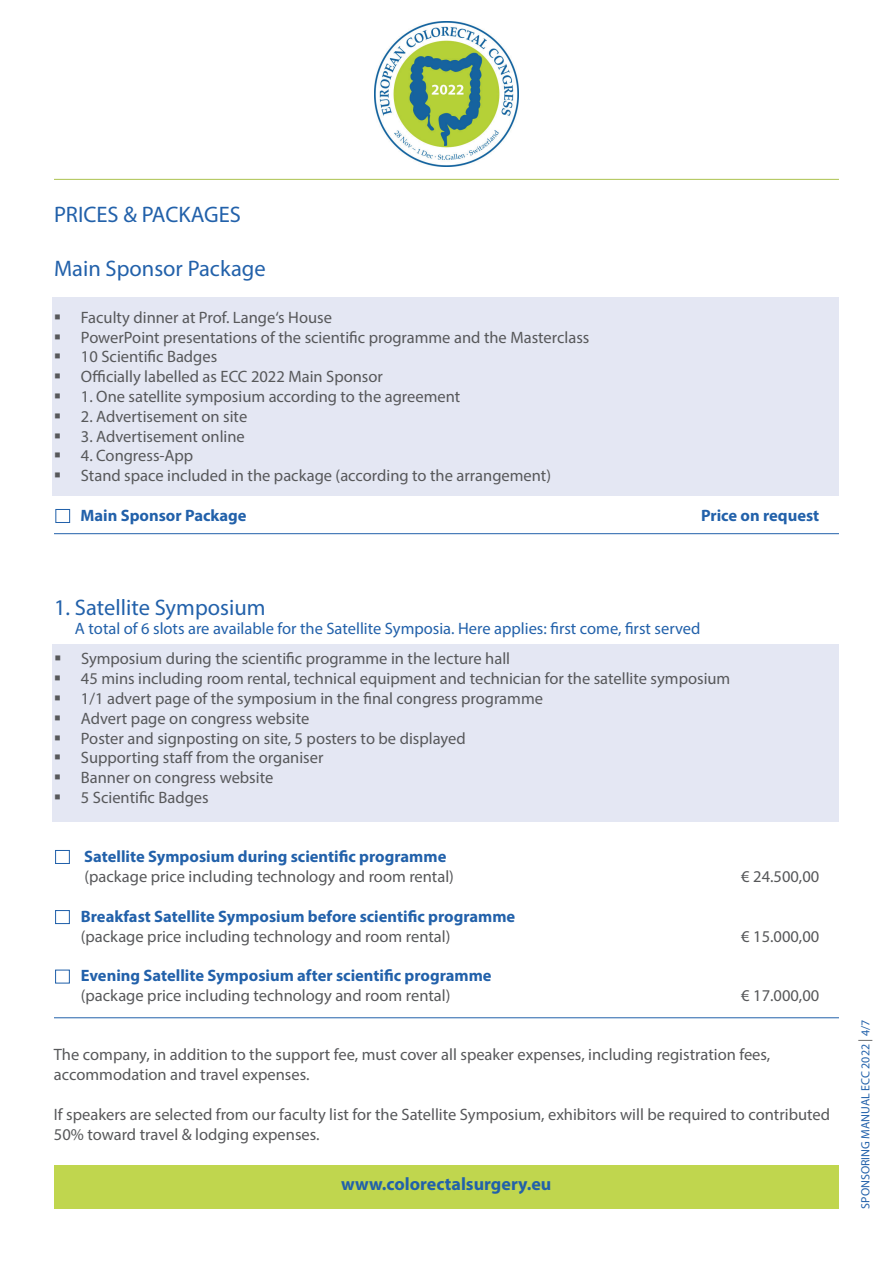
<style>
.page{position:relative;width:893px;height:1263px;background:#fff}
.page>*{position:absolute;margin:0;border:0;box-sizing:border-box;transform-origin:0 0}
.t1{font:22.5px "Myriad Pro";color:#2261aa}
.t2{font:700 18px "Myriad Pro";color:#2261aa}
.t3{font:16.5px/19.8px "Myriad Pro";color:#57585a}
.t4{font:700 16.5px "Myriad Pro";color:#2261aa}
.t5{font:16.5px "Myriad Pro";color:#2261aa}
.t6{font:12px "Myriad Pro";color:#2261aa}
.s1{font-family:"Helvetica Neue";font-weight:100;font-size:19.5px;color:#57585a}
</style>
<div class="page">
<div style="left:54px;top:1165px;width:785px;height:44px;background:#c0d64e"></div>
<hr style="left:54px;top:179px;width:785px;height:1px;background:#acc24f">
<img style="left:374px;top:21px;width:145px;height:145px">
<div style="left:52px;top:644px;width:787px;height:178px;background:#e4e7f3"></div>
<div style="left:52px;top:298px;width:787px;height:198px;background:#e4e7f3"></div>
<hr style="left:54px;top:533px;width:785px;height:1px;background:#2261aa">
<div style="left:55px;top:509px;width:15px;height:14px;border:1px solid #2261aa"></div>
<hr style="left:54px;top:1017px;width:785px;height:1px;background:#2261aa">
<div style="left:55px;top:850px;width:15px;height:14px;border:1px solid #2261aa"></div>
<div style="left:55px;top:910px;width:15px;height:14px;border:1px solid #2261aa"></div>
<div style="left:55px;top:969px;width:15px;height:14px;border:1px solid #2261aa"></div>
<h1 class="t1" style="left:54px;top:201px;width:188px">PRICES &amp; PACKAGES</h1>
<h1 class="t1" style="left:54px;top:255px;width:213px">Main Sponsor Package</h1>
<p class="t3" style="left:81px;top:307px;width:510px">Faculty dinner at Prof. Lange‘s House<br>PowerPoint presentations of the scientific programme and the Masterclass 10 Scientific Badges<br>Officially labelled as ECC 2022 Main Sponsor</p>
<p class="t3" style="left:81px;top:386px;width:381px">1. One satellite symposium according to the agreement</p>
<p class="t3" style="left:81px;top:406px;width:168px">2. Advertisement on site</p>
<p class="t3" style="left:81px;top:426px;width:166px">3. Advertisement online</p>
<p class="t3" style="left:81px;top:446px;width:472px">4. Congress-App<br>Stand space included in the package (according to the arrangement)</p>
<p class="t4" style="left:81px;top:505px;width:168px">Main Sponsor Package</p>
<p class="t4" style="left:701px;top:505px;width:120px">Price on request</p>
<h1 class="t1" style="left:54px;top:593px;width:213px">1. Satellite Symposium</h1>
<p class="t5" style="left:75px;top:619px;width:627px">A total of 6 slots are available for the Satellite Symposia. Here applies: first come, first served</p>
<p class="t3" style="left:81px;top:649px;width:651px">Symposium during the scientific programme in the lecture hall<br>45 mins including room rental, technical equipment and technician for the satellite symposium 1/1 advert page of the symposium in the final congress programme<br>Advert page on congress website<br>Poster and signposting on site, 5 posters to be displayed<br>Supporting staff from the organiser<br>Banner on congress website<br>5 Scientific Badges</p>
<p class="t4" style="left:84px;top:846px;width:364px">Satellite Symposium during scientific programme</p>
<p class="t3" style="left:84px;top:866px;width:371px">(package price including technology and room rental)</p>
<p class="t3" style="left:741px;top:866px;width:80px">€ 24.500,00</p>
<p class="t4" style="left:81px;top:905px;width:436px">Breakfast Satellite Symposium before scientific programme</p>
<p class="t3" style="left:81px;top:926px;width:371px">(package price including technology and room rental)</p>
<p class="t3" style="left:741px;top:926px;width:80px">€ 15.000,00</p>
<p class="t4" style="left:81px;top:965px;width:412px">Evening Satellite Symposium after scientific programme</p>
<p class="t3" style="left:81px;top:985px;width:371px">(package price including technology and room rental)</p>
<p class="t3" style="left:741px;top:985px;width:80px">€ 17.000,00</p>
<p class="t3" style="left:54px;top:1045px;width:718px">The company, in addition to the support fee, must cover all speaker expenses, including registration fees, accommodation and travel expenses.</p>
<p class="t3" style="left:54px;top:1104px;width:778px">If speakers are selected from our faculty list for the Satellite Symposium, exhibitors will be required to contributed<br>50% toward travel &amp; lodging expenses.</p>
<p class="t2" style="left:341px;top:1172px;width:212px">www.colorectalsurgery.eu</p>
<p class="t6" style="left:858px;top:1209px;width:191px;rotate:-90deg">SPONSORING MANUAL ECC 2022 <span class="s1">I</span> 4/7</p>
</div>
